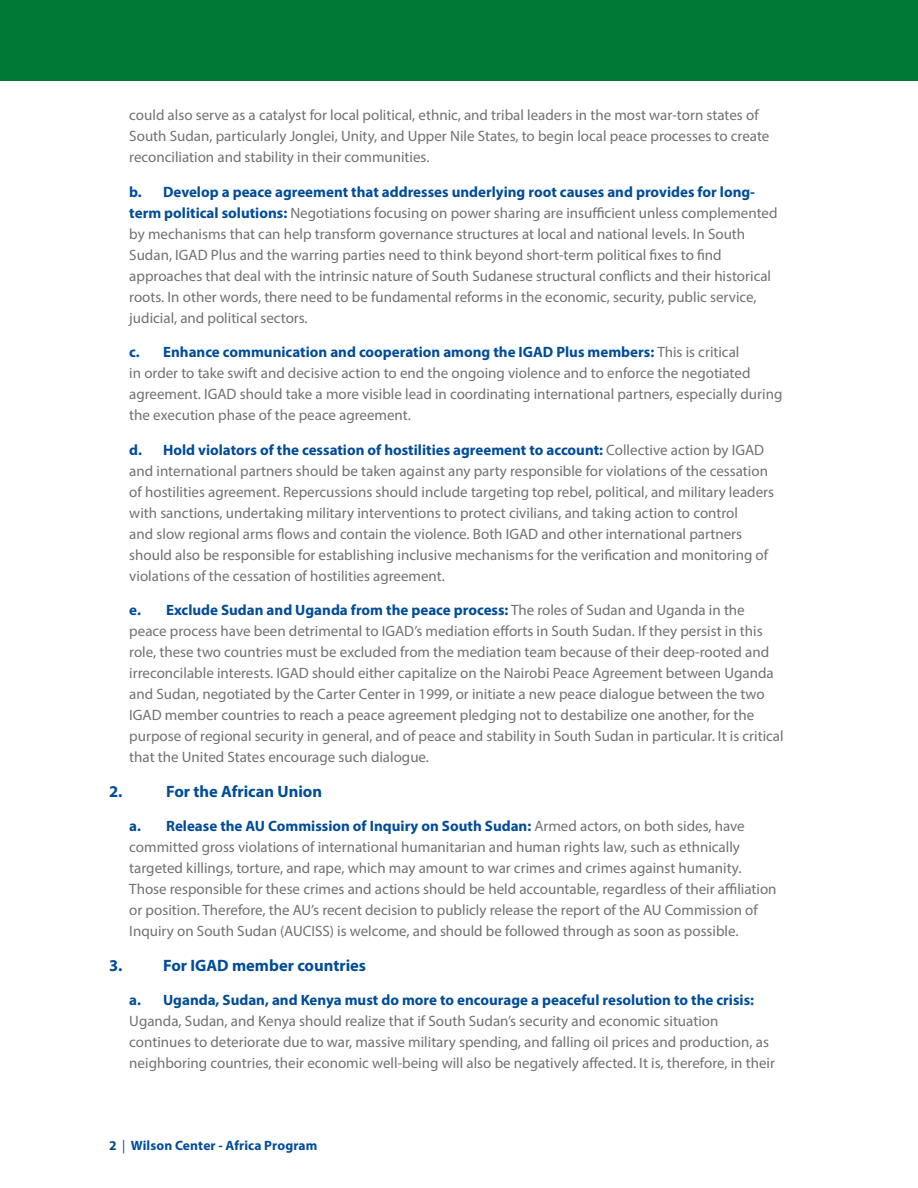
<style>
.page{position:relative;width:918px;height:1188px;background:#fff}
.page>*{position:absolute;margin:0;border:0;box-sizing:border-box;transform-origin:0 0}
.body_grey{font:700 16.5px "Myriad Pro";color:#004c97}
.body_grey-2{font:15px/21px "Myriad Pro";color:#717074}
.t1{font:700 13.5px "Myriad Pro";letter-spacing:.01em;color:#004c97}
.s1{font-weight:700;color:#004c97}
.s2{font-weight:400}
</style>
<div class="page">
<div style="left:0;top:0;width:918px;height:80px;background:#007836"></div>
<p class="body_grey-2" style="left:129px;top:105px;width:642px">could also serve as a catalyst for local political, ethnic, and tribal leaders in the most war-torn states of<br>South Sudan, particularly Jonglei, Unity, and Upper Nile States, to begin local peace processes to create reconciliation and stability in their communities.</p>
<p class="body_grey-2" style="left:129px;top:181px;width:650px"><span class="s1">b. Develop a peace agreement that addresses underlying root causes and provides for long&shy;term political solutions:</span> Negotiations focusing on power sharing are insufficient unless complemented by mechanisms that can help transform governance structures at local and national levels. In South Sudan, IGAD Plus and the warring parties need to think beyond short-term political fixes to find approaches that deal with the intrinsic nature of South Sudanese structural conflicts and their historical roots. In other words, there need to be fundamental reforms in the economic, security, public service, judicial, and political sectors.</p>
<p class="body_grey-2" style="left:129px;top:342px;width:655px"><span class="s1">c. Enhance communication and cooperation among the IGAD Plus members:</span> This is critical<br>in order to take swift and decisive action to end the ongoing violence and to enforce the negotiated agreement. IGAD should take a more visible lead in coordinating international partners, especially during the execution phase of the peace agreement.</p>
<p class="body_grey-2" style="left:129px;top:439px;width:646px"><span class="s1">d. Hold violators of the cessation of hostilities agreement to account:</span> Collective action by IGAD and international partners should be taken against any party responsible for violations of the cessation of hostilities agreement. Repercussions should include targeting top rebel, political, and military leaders with sanctions, undertaking military interventions to protect civilians, and taking action to control<br>and slow regional arms flows and contain the violence. Both IGAD and other international partners should also be responsible for establishing inclusive mechanisms for the verification and monitoring of violations of the cessation of hostilities agreement.</p>
<p class="body_grey-2" style="left:129px;top:600px;width:656px"><span class="s1">e. Exclude Sudan and Uganda from the peace process:</span> The roles of Sudan and Uganda in the peace process have been detrimental to IGAD’s mediation efforts in South Sudan. If they persist in this role, these two countries must be excluded from the mediation team because of their deep-rooted and irreconcilable interests. IGAD should either capitalize on the Nairobi Peace Agreement between Uganda and Sudan, negotiated by the Carter Center in 1999, or initiate a new peace dialogue between the two IGAD member countries to reach a peace agreement pledging not to destabilize one another, for the purpose of regional security in general, and of peace and stability in South Sudan in particular. It is critical that the United States encourage such dialogue.</p>
<p class="body_grey" style="left:109px;top:781px;width:15px">2.</p>
<p class="body_grey" style="left:166px;top:781px;width:158px">For the African Union</p>
<p class="body_grey-2" style="left:129px;top:816px;width:649px"><span class="s1">a. Release the AU Commission of Inquiry on South Sudan:</span> Armed actors, on both sides, have committed gross violations of international humanitarian and human rights law, such as ethnically targeted killings, torture, and rape, which may amount to war crimes and crimes against humanity.<br>Those responsible for these crimes and actions should be held accountable, regardless of their affiliation or position. Therefore, the AU’s recent decision to publicly release the report of the AU Commission of Inquiry on South Sudan (AUCISS) is welcome, and should be followed through as soon as possible.</p>
<p class="body_grey" style="left:109px;top:955px;width:15px">3.</p>
<p class="body_grey" style="left:163px;top:955px;width:204px">For IGAD member countries</p>
<p class="body_grey-2" style="left:129px;top:990px;width:647px"><span class="s1">a. Uganda, Sudan, and Kenya must do more to encourage a peaceful resolution to the crisis:<br></span>Uganda, Sudan, and Kenya should realize that if South Sudan’s security and economic situation continues to deteriorate due to war, massive military spending, and falling oil prices and production, as neighboring countries, their economic well-being will also be negatively affected. It is, therefore, in their</p>
<p class="t1" style="left:109px;top:1136px;width:210px">2 <span class="s2">|</span> Wilson Center - Africa Program</p>
</div>
